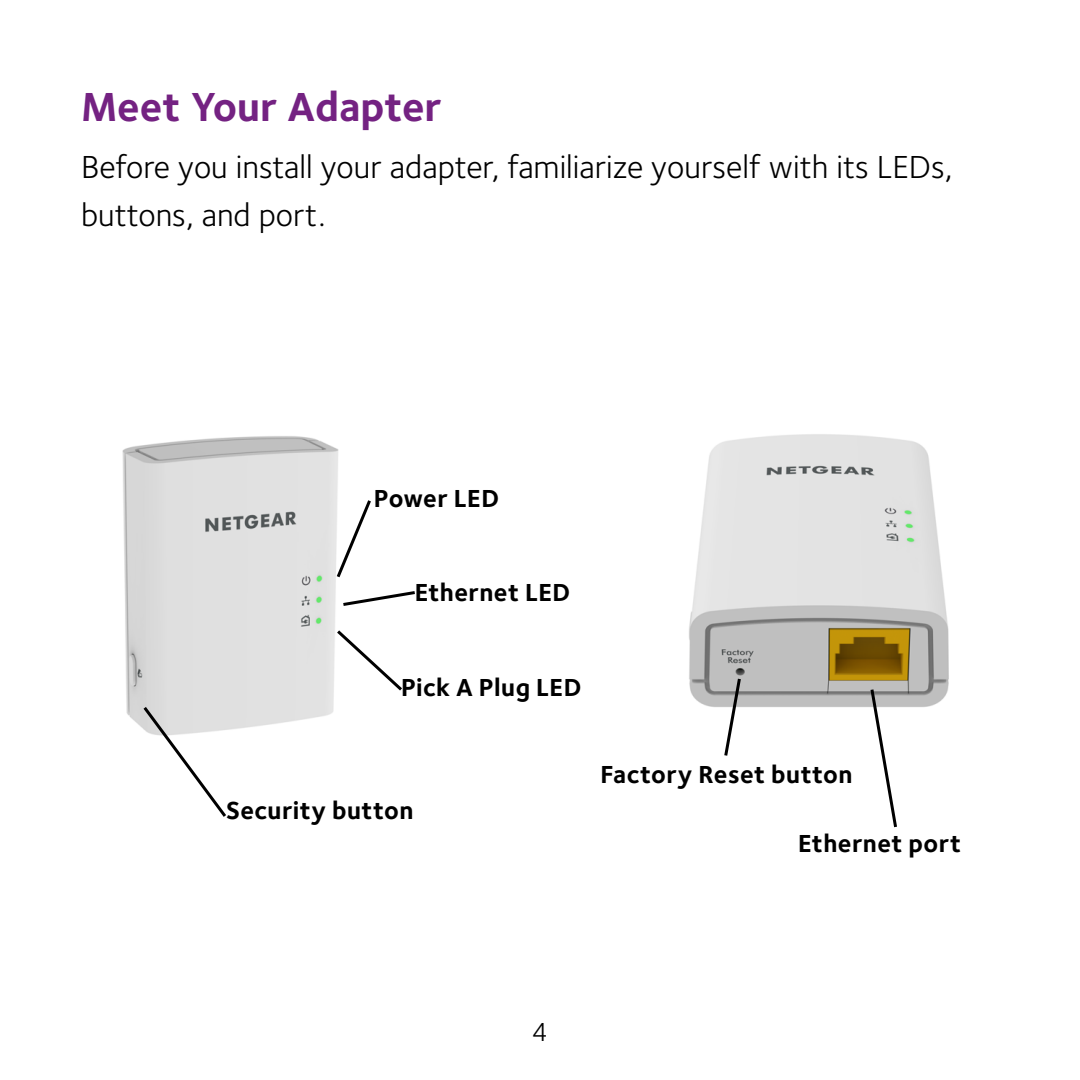
<style>
.page{position:relative;width:1080px;height:1080px;background:#fff}
.page>*{position:absolute;margin:0;border:0;box-sizing:border-box;transform-origin:0 0}
.t1{font:700 42px "Foundry Sterling";color:#742282}
.t2{font:33px/48px "Foundry Sterling";color:#000}
.t3{font:27px "Foundry Sterling";color:#000}
.t4{font:700 25.5px "Foundry Sterling";letter-spacing:.015em;color:#000}
</style>
<div class="page">
<img style="left:122px;top:436px;width:217px;height:294px">
<img style="left:689px;top:434px;width:260px;height:273px">
<svg style="left:141px;top:704px;width:88px;height:113px"></svg>
<svg style="left:334px;top:627px;width:68px;height:67px"></svg>
<svg style="left:343px;top:591px;width:72px;height:15px"></svg>
<svg style="left:334px;top:497px;width:37px;height:84px"></svg>
<svg style="left:868px;top:686px;width:31px;height:142px"></svg>
<svg style="left:722px;top:675px;width:21px;height:81px"></svg>
<p class="t1" style="left:81px;top:82px;width:362px">Meet Your Adapter</p>
<p class="t2" style="left:81px;top:144px;width:873px">Before you install your adapter, familiarize yourself with its LEDs, buttons, and port.</p>
<p class="t4" style="left:374px;top:483px;width:127px">Power LED</p>
<p class="t4" style="left:415px;top:577px;width:157px">Ethernet LED</p>
<p class="t4" style="left:401px;top:672px;width:182px">Pick A Plug LED</p>
<p class="t4" style="left:226px;top:796px;width:189px">Security button</p>
<p class="t4" style="left:600px;top:759px;width:254px">Factory Reset button</p>
<p class="t4" style="left:798px;top:828px;width:165px">Ethernet port</p>
<p class="t3" style="left:532px;top:1016px;width:18px">4</p>
</div>
